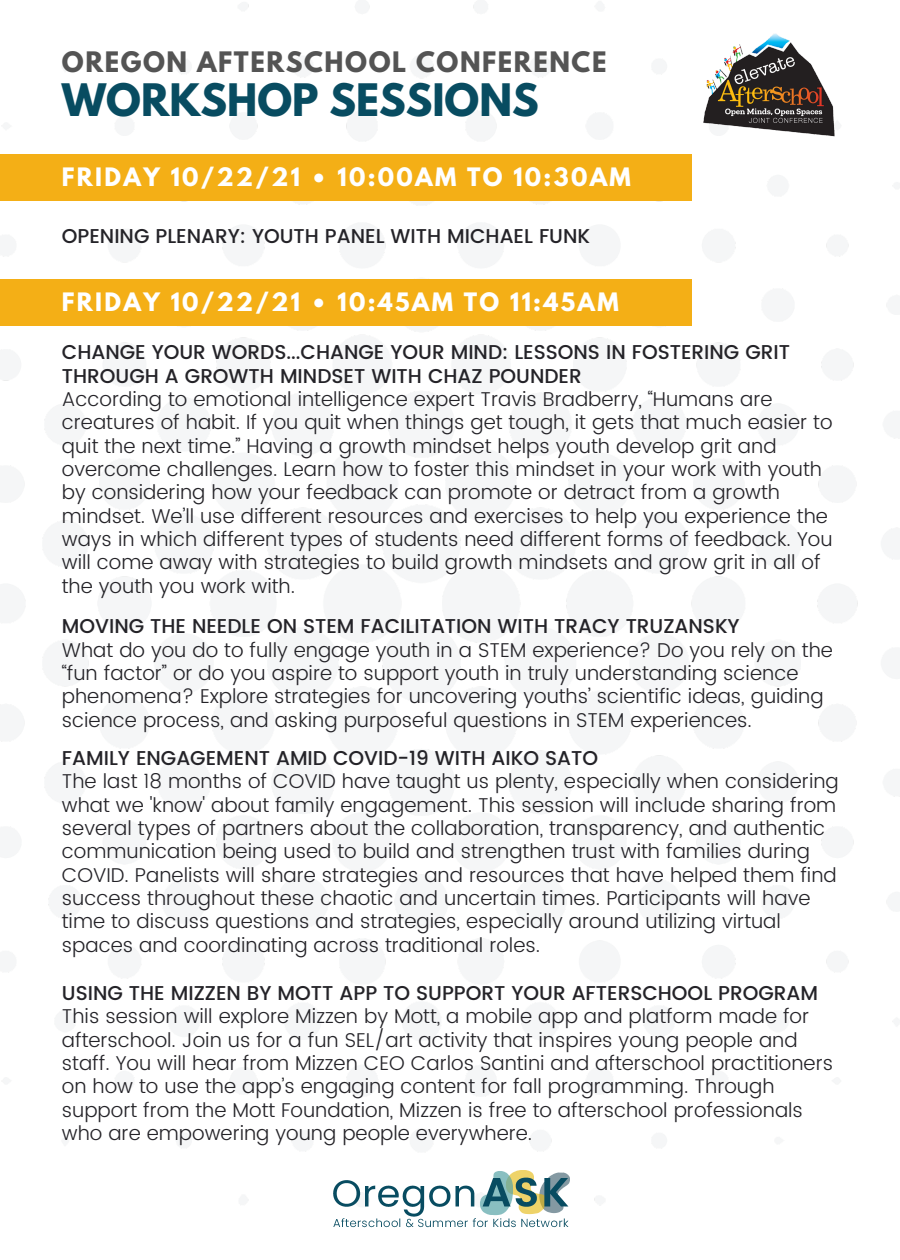
<style>
.page{position:relative;width:900px;height:1260px;background:#fff}
.page>*{position:absolute;margin:0;border:0;box-sizing:border-box;transform-origin:0 0}
.t1{font:700 39.75px "League Spartan";color:#084c61}
.t2{font:700 25px "League Spartan";letter-spacing:.06em;color:#545454}
.t3{font:700 22.5px "League Spartan";letter-spacing:.1em;color:#fff}
.t4{font:300 20px/23.2px "Poppins";color:#242328}
.t5{font:500 20px/23.2px "Poppins";color:#242328}
</style>
<div class="page">
<img style="left:333px;top:1170px;width:236px;height:58px">
<img style="left:703px;top:33px;width:138px;height:104px">
<div style="left:0;top:279px;width:692px;height:47px;background:#f4af16"></div>
<div style="left:0;top:154px;width:692px;height:47px;background:#f4af16"></div>
<p class="t2" style="left:62px;top:50px;width:546px">OREGON AFTERSCHOOL CONFERENCE</p>
<p class="t1" style="left:62px;top:80px;width:478px">WORKSHOP SESSIONS</p>
<p class="t3" style="left:62px;top:166px;width:571px">FRIDAY 10/22/21 • 10:00AM TO 10:30AM</p>
<p class="t5" style="left:62px;top:224px;width:530px">OPENING PLENARY: YOUTH PANEL WITH MICHAEL FUNK</p>
<p class="t3" style="left:62px;top:291px;width:558px">FRIDAY 10/22/21 • 10:45AM TO 11:45AM</p>
<p class="t5" style="left:62px;top:341px;width:730px">CHANGE YOUR WORDS...CHANGE YOUR MIND: LESSONS IN FOSTERING GRIT<br>THROUGH A GROWTH MINDSET WITH CHAZ POUNDER</p>
<p class="t4" style="left:62px;top:387px;width:772px">According to emotional intelligence expert Travis Bradberry, “Humans are creatures of habit. If you quit when things get tough, it gets that much easier to quit the next time.” Having a growth mindset helps youth develop grit and overcome challenges. Learn how to foster this mindset in your work with youth by considering how your feedback can promote or detract from a growth mindset. We’ll use different resources and exercises to help you experience the ways in which different types of students need different forms of feedback. You will come away with strategies to build growth mindsets and grow grit in all of the youth you work with.</p>
<p class="t5" style="left:62px;top:615px;width:679px">MOVING THE NEEDLE ON STEM FACILITATION WITH TRACY TRUZANSKY</p>
<p class="t4" style="left:62px;top:638px;width:773px">What do you do to fully engage youth in a STEM experience? Do you rely on the “fun factor” or do you aspire to support youth in truly understanding science phenomena? Explore strategies for uncovering youths’ scientific ideas, guiding science process, and asking purposeful questions in STEM experiences.</p>
<p class="t5" style="left:62px;top:746px;width:538px">FAMILY ENGAGEMENT AMID COVID-19 WITH AIKO SATO</p>
<p class="t4" style="left:62px;top:770px;width:778px">The last 18 months of COVID have taught us plenty, especially when considering what we 'know' about family engagement. This session will include sharing from several types of partners about the collaboration, transparency, and authentic communication being used to build and strengthen trust with families during COVID. Panelists will share strategies and resources that have helped them find success throughout these chaotic and uncertain times. Participants will have time to discuss questions and strategies, especially around utilizing virtual spaces and coordinating across traditional roles.</p>
<p class="t5" style="left:62px;top:982px;width:758px">USING THE MIZZEN BY MOTT APP TO SUPPORT YOUR AFTERSCHOOL PROGRAM</p>
<p class="t4" style="left:62px;top:1005px;width:773px">This session will explore Mizzen by Mott, a mobile app and platform made for afterschool. Join us for a fun SEL/art activity that inspires young people and staff. You will hear from Mizzen CEO Carlos Santini and afterschool practitioners on how to use the app’s engaging content for fall programming. Through support from the Mott Foundation, Mizzen is free to afterschool professionals who are empowering young people everywhere.</p>
</div>
